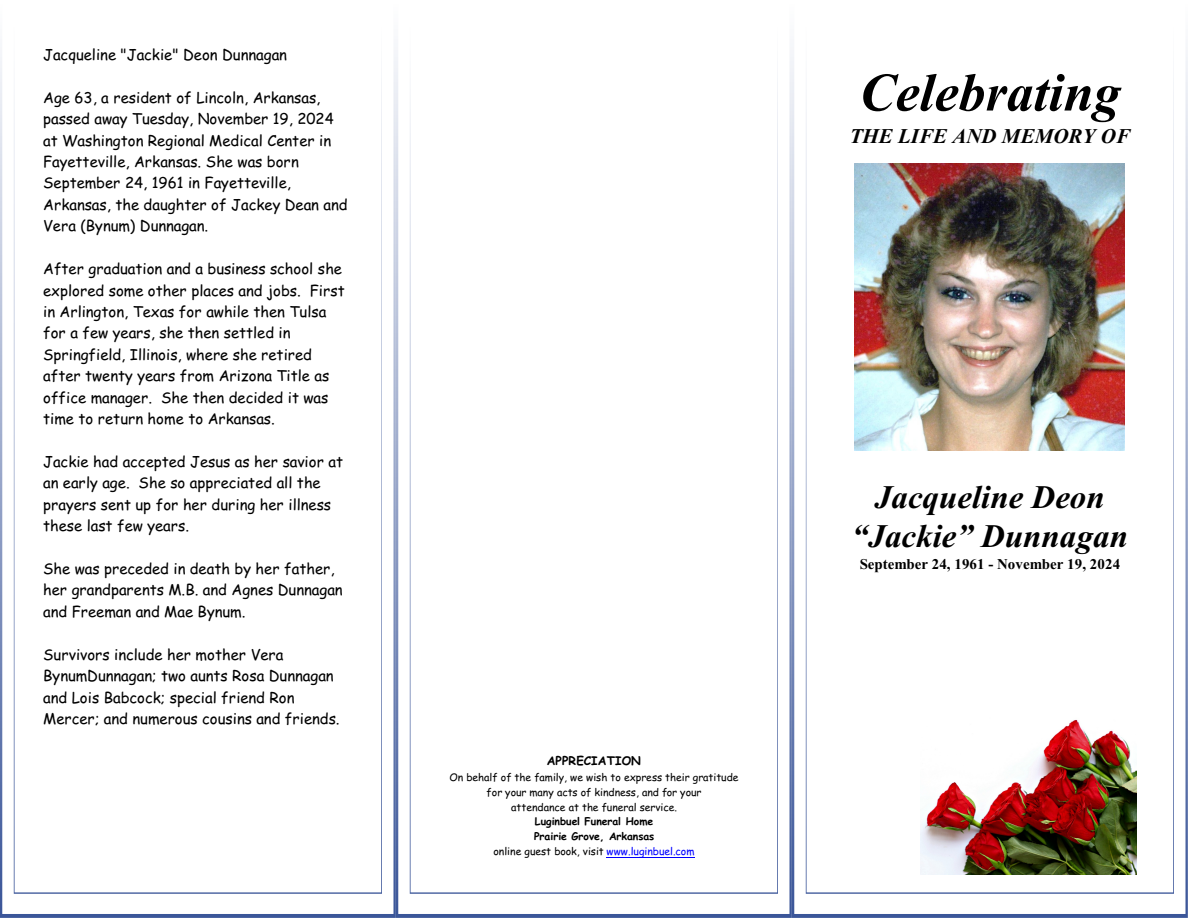
<style>
.page{position:relative;width:1188px;height:918px;background:#fff}
.page>*{position:absolute;margin:0;border:0;box-sizing:border-box;transform-origin:0 0}
.t1{font:italic 700 54px "Times New Roman";color:#000}
.t2{font:italic 700 33px/39px "Times New Roman";color:#000;text-align:center}
.t3{font:italic 700 21px "Times New Roman";color:#000}
.t4{font:15px/21.5px "Comic Sans MS";color:#000}
.t5{font:700 15px "Times New Roman";color:#000}
.t6{font:700 12px "Comic Sans MS";letter-spacing:.005em;color:#000}
.t7{font:10.5px/15px "Comic Sans MS";color:#000;text-align:center}
.t8{font:700 10.5px/15px "Comic Sans MS";color:#000;text-align:center}
.s1{font-weight:400}
.s2{font-weight:400;color:#00f}
</style>
<div class="page">
<img style="left:0;top:50px;width:1188px;height:868px">
<img style="left:14px;top:50px;width:368px;height:844px">
<img style="left:410px;top:50px;width:368px;height:844px">
<img style="left:806px;top:50px;width:368px;height:844px">
<hr style="left:607px;top:858px;width:88px;height:1px;background:#00f">
<img style="left:854px;top:163px;width:270px;height:287px">
<img style="left:921px;top:713px;width:216px;height:162px">
<p class="t4" style="left:43px;top:45px;width:245px">Jacqueline "Jackie" Deon Dunnagan</p>
<p class="t4" style="left:43px;top:88px;width:306px">Age 63, a resident of Lincoln, Arkansas, passed away Tuesday, November 19, 2024 at Washington Regional Medical Center in Fayetteville, Arkansas. She was born September 24, 1961 in Fayetteville, Arkansas, the daughter of Jackey Dean and Vera (Bynum) Dunnagan.</p>
<p class="t4" style="left:43px;top:259px;width:303px">After graduation and a business school she explored some other places and jobs. First in Arlington, Texas for awhile then Tulsa for a few years, she then settled in Springfield, Illinois, where she retired after twenty years from Arizona Title as office manager. She then decided it was time to return home to Arkansas.</p>
<p class="t4" style="left:43px;top:452px;width:301px">Jackie had accepted Jesus as her savior at an early age. She so appreciated all the prayers sent up for her during her illness these last few years.</p>
<p class="t4" style="left:43px;top:559px;width:301px">She was preceded in death by her father, her grandparents M.B. and Agnes Dunnagan and Freeman and Mae Bynum.</p>
<p class="t4" style="left:43px;top:645px;width:298px">Survivors include her mother Vera BynumDunnagan; two aunts Rosa Dunnagan and Lois Babcock; special friend Ron Mercer; and numerous cousins and friends.</p>
<p class="t6" style="left:547px;top:756px;width:96px">APPRECIATION</p>
<p class="t7" style="left:449px;top:770px;width:291px">On behalf of the family, we wish to express their gratitude for your many acts of kindness, and for your<br>attendance at the funeral service.</p>
<p class="t8" style="left:493px;top:815px;width:203px">Luginbuel Funeral Home<br>Prairie Grove, Arkansas<br><span class="s1">online guest book, visit</span> <span class="s2">www.luginbuel.com</span></p>
<h1 class="t1" style="left:860px;top:74px;width:263px">Celebrating</h1>
<h3 class="t3" style="left:850px;top:129px;width:282px">THE LIFE AND MEMORY OF</h3>
<h2 class="t2" style="left:852px;top:481px;width:278px">Jacqueline Deon “Jackie” Dunnagan</h2>
<p class="t5" style="left:860px;top:559px;width:262px">September 24, 1961 - November 19, 2024</p>
</div>
